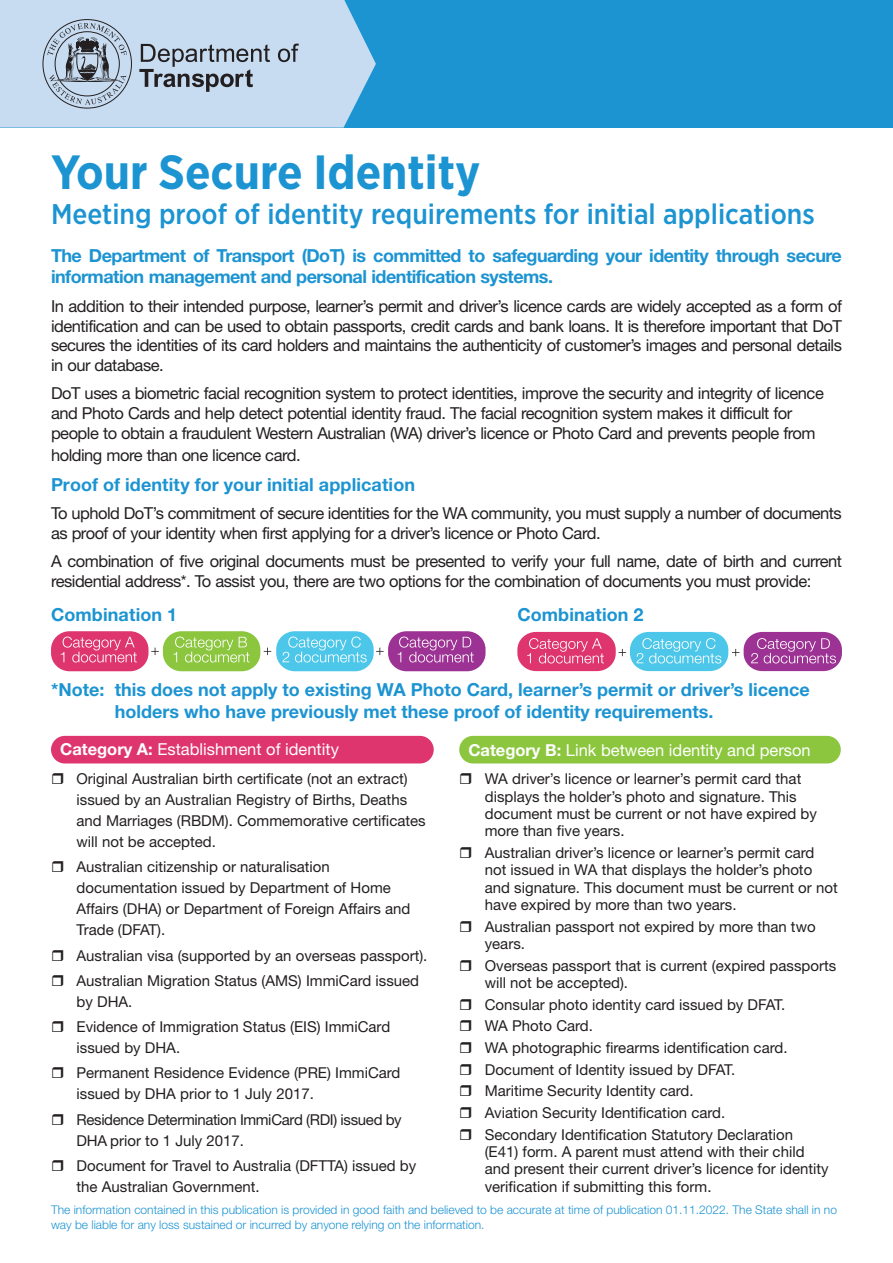
<style>
.page{position:relative;width:893px;height:1263px;background:#fff}
.page>*{position:absolute;margin:0;border:0;box-sizing:border-box;transform-origin:0 0}
.t1{font:700 48px "Gotham Narrow";color:#1c94d2}
.t2{font:500 28.5px "Gotham Narrow";color:#1c94d2}
.Body{font:700 18px/21.6px "Helvetica Neue LT Std";color:#1c94d2}
.Body-2{font:700 18px/21.6px "Helvetica Neue LT Std";letter-spacing:-.03em;color:#1c94d2}
.h1blue{font:700 18px "Helvetica Neue LT Std";letter-spacing:.005em;color:#1c94d2}
.t3{font:16.5px/19.8px "Helvetica Neue LT Std";letter-spacing:-.03em;color:#231f20}
.t4{font:16.5px "Helvetica Neue LT Std";color:#fff}
.t5{font:15px/17.4px "Helvetica Neue LT Std";color:#231f20}
.t6{font:15px/21px "Helvetica Neue LT Std";letter-spacing:-.02em;color:#231f20}
.Disclaimer{font:300 12px/14.4px "Helvetica Neue LT Std";color:#1c94d2}
.s1{font-weight:700}
</style>
<div class="page">
<div style="left:0;top:0;width:893px;height:128px;background:#1c94d2"></div>
<svg style="left:0;top:0;width:376px;height:128px;background:#bbd7ee"></svg>
<svg style="left:43px;top:19px;width:89px;height:90px;background:#a6b6c7"></svg>
<svg style="left:278px;top:44px;width:21px;height:18px"></svg>
<svg style="left:139px;top:44px;width:131px;height:48px;background:#9dacbc"></svg>
<div style="left:51px;top:631px;width:97px;height:40px;background:#df356e;border-radius:18px"></div>
<svg style="left:61px;top:636px;width:76px;height:26px"></svg>
<div style="left:163px;top:631px;width:97px;height:40px;background:#8bc63e;border-radius:18px"></div>
<svg style="left:173px;top:636px;width:77px;height:26px"></svg>
<div style="left:276px;top:631px;width:98px;height:40px;background:#4dc7e9;border-radius:18px"></div>
<svg style="left:282px;top:636px;width:85px;height:26px"></svg>
<div style="left:388px;top:631px;width:98px;height:40px;background:#9c3293;border-radius:18px"></div>
<svg style="left:398px;top:636px;width:76px;height:26px"></svg>
<svg style="left:151px;top:648px;width:8px;height:7px"></svg>
<svg style="left:376px;top:648px;width:8px;height:7px"></svg>
<svg style="left:264px;top:648px;width:7px;height:7px"></svg>
<div style="left:517px;top:632px;width:99px;height:39px;background:#df356e;border-radius:18px"></div>
<svg style="left:527px;top:638px;width:77px;height:25px"></svg>
<div style="left:630px;top:632px;width:98px;height:39px;background:#4dc7e9;border-radius:18px"></div>
<svg style="left:636px;top:638px;width:85px;height:25px"></svg>
<div style="left:744px;top:632px;width:98px;height:39px;background:#9c3293;border-radius:18px"></div>
<svg style="left:751px;top:638px;width:85px;height:25px"></svg>
<svg style="left:618px;top:649px;width:8px;height:7px"></svg>
<svg style="left:732px;top:649px;width:7px;height:7px"></svg>
<div style="left:51px;top:736px;width:383px;height:27px;background:#df356e;border-radius:14px"></div>
<div style="left:459px;top:736px;width:382px;height:27px;background:#8bc63e;border-radius:14px"></div>
<h1 class="t1" style="left:51px;top:142px;width:431px">Your Secure Identity</h1>
<h1 class="t2" style="left:51px;top:195px;width:765px">Meeting proof of identity requirements for initial applications</h1>
<p class="Body-2" style="left:51px;top:244px;width:792px">The Department of Transport (DoT) is committed to safeguarding your identity through secure information management and personal identification systems.</p>
<p class="t3" style="left:51px;top:296px;width:792px;text-align:justify">In addition to their intended purpose, learner’s permit and driver’s licence cards are widely accepted as a form of identification and can be used to obtain passports, credit cards and bank loans. It is therefore important that DoT secures the identities of its card holders and maintains the authenticity of customer’s images and personal details in our database.</p>
<p class="t3" style="left:51px;top:383px;width:774px">DoT uses a biometric facial recognition system to protect identities, improve the security and integrity of licence and Photo Cards and help detect potential identity fraud. The facial recognition system makes it difficult for people to obtain a fraudulent Western Australian (WA) driver’s licence or Photo Card and prevents people from</p>
<p class="t3" style="left:51px;top:445px;width:251px">holding more than one licence card.</p>
<h2 class="Body" style="left:51px;top:473px;width:366px">Proof of identity for your initial application</h2>
<p class="t3" style="left:51px;top:503px;width:792px">To uphold DoT’s commitment of secure identities for the WA community, you must supply a number of documents as proof of your identity when first applying for a driver’s licence or Photo Card.</p>
<p class="t3" style="left:51px;top:551px;width:792px">A combination of five original documents must be presented to verify your full name, date of birth and current residential address*. To assist you, there are two options for the combination of documents you must provide:</p>
<h2 class="Body" style="left:51px;top:603px;width:128px">Combination 1</h2>
<p class="h1blue" style="left:517px;top:603px;width:128px">Combination 2</p>
<p class="Body" style="left:115px;top:679px;width:696px;text-indent:-64px">*Note: this does not apply to existing WA Photo Card, learner’s permit or driver’s licence holders who have previously met these proof of identity requirements.</p>
<h2 class="t4" style="left:60px;top:739px;width:280px"><span class="s1">Category A:</span> Establishment of identity</h2>
<p class="t5" style="left:77px;top:768px;width:351px;line-height:21px">Original Australian birth certificate (not an extract) issued by an Australian Registry of Births, Deaths and Marriages (RBDM). Commemorative certificates will not be accepted.</p>
<p class="t5" style="left:77px;top:856px;width:335px;line-height:21px">Australian citizenship or naturalisation documentation issued by Department of Home Affairs (DHA) or Department of Foreign Affairs and Trade (DFAT).</p>
<p class="t5" style="left:77px;top:946px;width:352px">Australian visa (supported by an overseas passport).</p>
<p class="t5" style="left:77px;top:970px;width:344px;line-height:21px">Australian Migration Status (AMS) ImmiCard issued by DHA.</p>
<p class="t5" style="left:77px;top:1016px;width:315px;line-height:21px">Evidence of Immigration Status (EIS) ImmiCard issued by DHA.</p>
<p class="t5" style="left:77px;top:1062px;width:325px;line-height:21px">Permanent Residence Evidence (PRE) ImmiCard issued by DHA prior to 1 July 2017.</p>
<p class="t6" style="left:77px;top:1108px;width:327px">Residence Determination ImmiCard (RDI) issued by<br>DHA prior to 1 July 2017.</p>
<p class="t5" style="left:77px;top:1155px;width:341px;line-height:21px">Document for Travel to Australia (DFTTA) issued by the Australian Government.</p>
<h2 class="t4" style="left:468px;top:740px;width:344px"><span class="s1">Category B:</span> Link between identity and person</h2>
<p class="t5" style="left:485px;top:770px;width:334px">WA driver’s licence or learner’s permit card that displays the holder’s photo and signature. This document must be current or not have expired by more than five years.</p>
<p class="t5" style="left:485px;top:844px;width:354px">Australian driver’s licence or learner’s permit card not issued in WA that displays the holder’s photo and signature. This document must be current or not have expired by more than two years.</p>
<p class="t5" style="left:485px;top:917px;width:332px">Australian passport not expired by more than two years.</p>
<p class="t5" style="left:485px;top:956px;width:353px">Overseas passport that is current (expired passports will not be accepted).</p>
<p class="t5" style="left:485px;top:995px;width:302px">Consular photo identity card issued by DFAT.</p>
<p class="t5" style="left:485px;top:1017px;width:110px">WA Photo Card.</p>
<p class="t5" style="left:485px;top:1039px;width:304px">WA photographic firearms identification card.</p>
<p class="t5" style="left:485px;top:1060px;width:252px">Document of Identity issued by DFAT.</p>
<p class="t5" style="left:485px;top:1082px;width:210px">Maritime Security Identity card.</p>
<p class="t5" style="left:485px;top:1104px;width:242px">Aviation Security Identification card.</p>
<p class="t5" style="left:485px;top:1125px;width:345px">Secondary Identification Statutory Declaration (E41) form. A parent must attend with their child and present their current driver’s licence for identity verification if submitting this form.</p>
<p class="Disclaimer" style="left:51px;top:1203px;width:787px">The information contained in this publication is provided in good faith and believed to be accurate at time of publication 01.11.2022. The State shall in no way be liable for any loss sustained or incurred by anyone relying on the information.</p>
</div>
